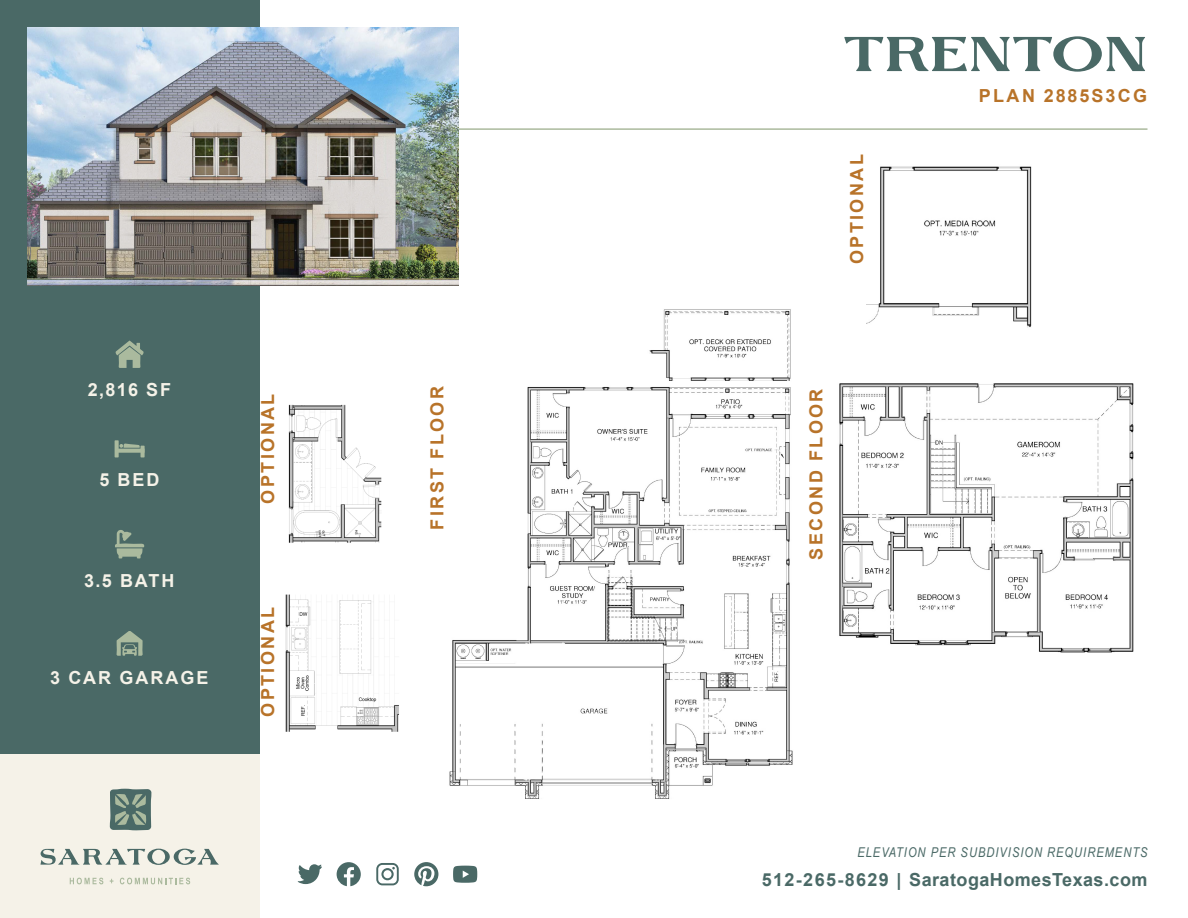
<style>
.page{position:relative;width:1188px;height:918px;background:#fff}
.page>*{position:absolute;margin:0;border:0;box-sizing:border-box;transform-origin:0 0}
.Floor_Plan_Name{font:57px "ASD Keel Rounded";color:#4a6966}
.Plan{font:700 18px "Arial";letter-spacing:.135em;color:#b87329}
.t1{font:700 18px "Arial";letter-spacing:.025em;color:#4a6966}
.Asset_Callouts{font:700 18px "Arial";letter-spacing:.11em;color:#f5f2e8}
.t2{font:italic 13.5px "Arial Narrow";letter-spacing:.075em;color:#4a6966}
</style>
<div class="page">
<hr style="left:238px;top:128px;width:909px;height:2px;background:#abba9e">
<div style="left:0;top:0;width:259px;height:894px;background:#4a6966"></div>
<div style="left:0;top:754px;width:259px;height:164px;background:#f5f2e8"></div>
<svg style="left:453px;top:866px;width:24px;height:17px"></svg>
<svg style="left:337px;top:862px;width:24px;height:24px"></svg>
<svg style="left:414px;top:862px;width:24px;height:24px"></svg>
<svg style="left:298px;top:864px;width:24px;height:20px"></svg>
<svg style="left:376px;top:863px;width:23px;height:22px"></svg>
<svg style="left:115px;top:341px;width:29px;height:27px"></svg>
<svg style="left:115px;top:440px;width:4px;height:17px"></svg>
<svg style="left:141px;top:446px;width:4px;height:11px"></svg>
<svg style="left:116px;top:443px;width:29px;height:10px"></svg>
<svg style="left:115px;top:530px;width:29px;height:29px"></svg>
<svg style="left:117px;top:631px;width:26px;height:25px"></svg>
<svg style="left:110px;top:789px;width:41px;height:41px;background:#668077"></svg>
<svg style="left:70px;top:878px;width:33px;height:6px"></svg>
<svg style="left:120px;top:878px;width:70px;height:6px"></svg>
<svg style="left:40px;top:849px;width:179px;height:16px"></svg>
<img style="left:449px;top:309px;width:344px;height:490px">
<img style="left:839px;top:383px;width:295px;height:270px">
<img style="left:27px;top:27px;width:432px;height:258px">
<img style="left:288px;top:404px;width:94px;height:139px">
<img style="left:285px;top:594px;width:114px;height:138px">
<img style="left:867px;top:166px;width:165px;height:162px">
<div style="left:447px;top:421px;width:60px;height:128px;background:#fff"></div>
<p class="Asset_Callouts" style="left:88px;top:377px;width:85px">2,816 SF</p>
<p class="Asset_Callouts" style="left:99px;top:467px;width:61px">5 BED</p>
<p class="Asset_Callouts" style="left:84px;top:568px;width:92px">3.5 BATH</p>
<p class="Asset_Callouts" style="left:50px;top:665px;width:160px">3 CAR GARAGE</p>
<p class="Plan" style="left:255px;top:504px;width:112px;rotate:-90deg">OPTIONAL</p>
<p class="Plan" style="left:255px;top:717px;width:112px;rotate:-90deg">OPTIONAL</p>
<p class="Plan" style="left:424px;top:530px;width:145px;rotate:-90deg">FIRST FLOOR</p>
<p class="Floor_Plan_Name" style="left:843px;top:33px;width:306px">TRENTON</p>
<p class="Plan" style="left:844px;top:264px;width:112px;rotate:-90deg">OPTIONAL</p>
<p class="Plan" style="left:803px;top:560px;width:173px;rotate:-90deg">SECOND FLOOR</p>
<p class="Plan" style="left:979px;top:83px;width:170px">PLAN 2885S3CG</p>
<p class="t2" style="left:857px;top:843px;width:292px">ELEVATION PER SUBDIVISION REQUIREMENTS</p>
<p class="t1" style="left:762px;top:867px;width:387px">512-265-8629 | SaratogaHomesTexas.com</p>
</div>
